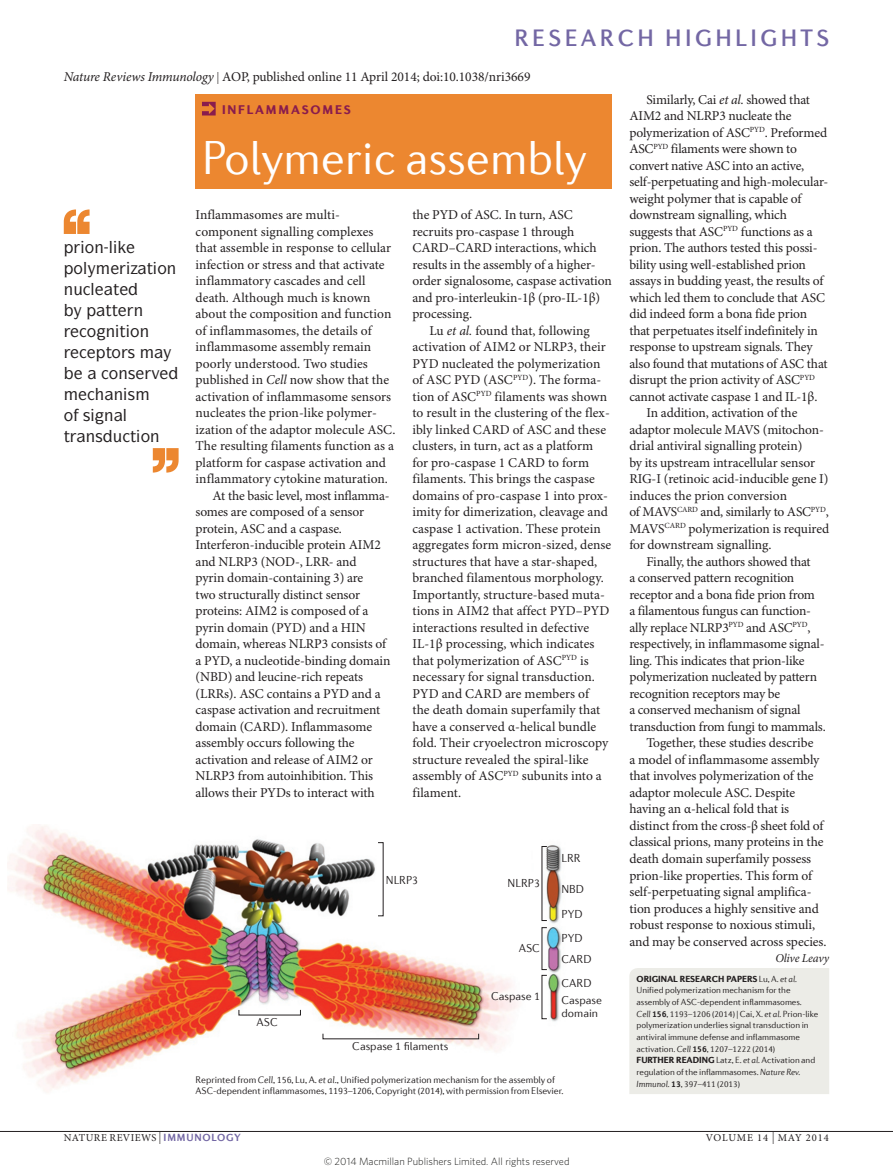
<style>
.page{position:relative;width:893px;height:1174px;background:#fff}
.page>*{position:absolute;margin:0;border:0;box-sizing:border-box;transform-origin:0 0}
.title-large{font:300 48px "Diverda Sans Com";color:#fff}
.sectionheader{font:500 24px "Diverda Sans Com";letter-spacing:.14em;color:#7367a4}
.pulloutquote{font:500 16.5px "ITC Symbol Std";color:#231f20}
.bodyindent{font:13.5px/16.5px "Minion Pro";letter-spacing:-.005em;color:#231f20}
.bodyfirst{font:13.5px/16.5px "Minion Pro";letter-spacing:.005em;color:#231f20}
.ministrap{font:900 12.75px "Diverda Sans Com";letter-spacing:.14em;color:#891c4d}
.author{font:italic 12px "Minion Pro";letter-spacing:-.01em;color:#231f20}
.t1{font:300 11.7px/24.9px "Diverda Sans Com";color:#231f20}
.t2{font:11.7px "Diverda Sans Com Light 2";color:#231f20}
.t3{font:300 10.5px "Whitney";color:#1d1d1b}
.t4{font:10.5px "Minion Pro";letter-spacing:.045em;color:#231f20}
.t5{font:10.5px "Minion Pro";letter-spacing:.085em;color:#231f20}
.creditstyle{font:300 9.75px/11.2px "Diverda Sans Com";letter-spacing:-.005em;color:#231f20}
.webbody{font:300 9px/11.7px "Diverda Sans Com";letter-spacing:-.005em;color:#231f20}
.s1{font-style:italic}
.s2{font-size:12px}
.s3{font-weight:900}
.s4{font-weight:700}
.s5{font-family:"Diverda Sans Com";font-weight:700;color:#7367a4}
</style>
<div class="page">
<svg style="left:153px;top:448px;width:26px;height:24px"></svg>
<svg style="left:64px;top:209px;width:26px;height:25px"></svg>
<img style="left:7px;top:826px;width:555px;height:266px">
<hr style="left:0;top:1131px;width:893px;height:1px;background:#231f20">
<div style="left:196px;top:94px;width:416px;height:95px;background:#ec8730"></div>
<svg style="left:202px;top:102px;width:14px;height:13px"></svg>
<div style="left:629px;top:968px;width:200px;height:126px;background:#ecece7"></div>
<p class="sectionheader" style="left:514px;top:24px;width:316px">RESEARCH HIGHLIGHTS</p>
<p class="bodyindent" style="left:64px;top:69px;width:468px"><span class="s1">Nature Reviews Immunology</span> <span class="s2">|</span> AOP, published online 11 April 2014; doi:10.1038/nri3669</p>
<p class="pulloutquote" style="left:85px;top:236px;width:30px">□■●</p>
<p class="pulloutquote" style="left:147px;top:257px;width:31px">▼□■</p>
<p class="pulloutquote" style="left:64px;top:278px;width:57px">■◆● ▼</p>
<p class="pulloutquote" style="left:106px;top:299px;width:39px">▼▼ ■</p>
<p class="pulloutquote" style="left:87px;top:320px;width:64px">□ ■▼□■</p>
<p class="pulloutquote" style="left:106px;top:341px;width:31px">▼□ ▲</p>
<p class="pulloutquote" style="left:109px;top:362px;width:52px">□■▲ ❖</p>
<p class="pulloutquote" style="left:64px;top:404px;width:65px">□ ▲■●</p>
<p class="pulloutquote" style="left:64px;top:425px;width:97px">▼ ■▲ ◆▼□■</p>
<p class="ministrap" style="left:222px;top:102px;width:130px">INFLAMMASOMES</p>
<p class="title-large" style="left:202px;top:130px;width:386px">Polymeric assembly</p>
<p class="bodyfirst" style="left:196px;top:207px;width:201px">Inflammasomes are multi&shy;component signalling complexes that assemble in response to cellular infection or stress and that activate inflammatory cascades and cell death. Although much is known about the composition and function of inflammasomes, the details of inflammasome assembly remain poorly understood. Two studies published in <span class="s1">Cell</span> now show that the activation of inflammasome sensors nucleates the prion-like polymer&shy;ization of the adaptor molecule ASC.<br>The resulting filaments function as a platform for caspase activation and inflammatory cytokine maturation.</p>
<p class="bodyindent" style="left:196px;top:488px;width:196px;text-indent:17px">At the basic level, most inflamma&shy;somes are composed of a sensor protein, ASC and a caspase.<br>Interferon-inducible protein AIM2 and NLRP3 (NOD-, LRR- and<br>pyrin domain-containing 3) are<br>two structurally distinct sensor proteins: AIM2 is composed of a pyrin domain (PYD) and a HIN domain, whereas NLRP3 consists of a PYD, a nucleotide-binding domain (NBD) and leucine-rich repeats (LRRs). ASC contains a PYD and a caspase activation and recruitment domain (CARD). Inflammasome assembly occurs following the activation and release of AIM2 or<br>NLRP3 from autoinhibition. This allows their PYDs to interact with</p>
<p class="bodyindent" style="left:412px;top:207px;width:201px">the PYD of ASC. In turn, ASC recruits pro-caspase 1 through<br>CARD–CARD interactions, which results in the assembly of a higher&shy;order signalosome, caspase activation and pro-interleukin‑1β (pro-IL‑1β) processing.</p>
<p class="bodyindent" style="left:412px;top:323px;width:200px;text-indent:17px">Lu <span class="s1">et al.</span> found that, following activation of AIM2 or NLRP3, their PYD nucleated the polymerization of ASC PYD (ASC<sup>PYD</sup>). The forma&shy;tion of ASC<sup>PYD</sup> filaments was shown to result in the clustering of the flex&shy;ibly linked CARD of ASC and these clusters, in turn, act as a platform for pro-caspase 1 CARD to form filaments. This brings the caspase domains of pro-caspase 1 into prox&shy;imity for dimerization, cleavage and caspase 1 activation. These protein aggregates form micron-sized, dense structures that have a star-shaped, branched filamentous morphology.<br>Importantly, structure-based muta&shy;tions in AIM2 that affect PYD–PYD interactions resulted in defective IL‑1β processing, which indicates that polymerization of ASC<sup>PYD</sup> is necessary for signal transduction.<br>PYD and CARD are members of<br>the death domain superfamily that have a conserved α-helical bundle fold. Their cryoelectron microscopy structure revealed the spiral-like assembly of ASC<sup>PYD</sup> subunits into a filament.</p>
<p class="t1" style="left:257px;top:1009px;width:23px">ASC</p>
<p class="t1" style="left:386px;top:867px;width:34px">NLRP3</p>
<p class="t2" style="left:352px;top:1039px;width:97px">Caspase 1 filaments</p>
<p class="t1" style="left:508px;top:871px;width:34px">NLRP3</p>
<p class="t1" style="left:519px;top:935px;width:23px">ASC</p>
<p class="t1" style="left:491px;top:983px;width:50px">Caspase 1</p>
<p class="t1" style="left:561px;top:845px;width:21px">LRR</p>
<p class="t1" style="left:561px;top:876px;width:24px">NBD<br>PYD<br>PYD</p>
<p class="t1" style="left:561px;top:947px;width:32px;line-height:24px">CARD<br>CARD</p>
<p class="t1" style="left:561px;top:994px;width:42px;line-height:12.5px">Caspase domain</p>
<p class="creditstyle" style="left:196px;top:1073px;width:369px">Reprinted from <span class="s1">Cell</span>, 156, Lu, A. <span class="s1">et al</span>., Unified polymerization mechanism for the assembly of<br>ASC-dependent inflammasomes, 1193–1206, Copyright (2014), with permission from Elsevier.</p>
<p class="bodyindent" style="left:629px;top:92px;width:200px;text-indent:17px">Similarly, Cai <span class="s1">et al.</span> showed that AIM2 and NLRP3 nucleate the polymerization of ASC<sup>PYD</sup>. Preformed ASC<sup>PYD</sup> filaments were shown to convert native ASC into an active, self-perpetuating and high-molecular&shy;weight polymer that is capable of downstream signalling, which suggests that ASC<sup>PYD</sup> functions as a prion. The authors tested this possi&shy;bility using well-established prion assays in budding yeast, the results of which led them to conclude that ASC did indeed form a bona fide prion that perpetuates itself indefinitely in response to upstream signals. They also found that mutations of ASC that disrupt the prion activity of ASC<sup>PYD </sup>cannot activate caspase 1 and IL‑1β.</p>
<p class="bodyindent" style="left:629px;top:405px;width:201px;text-indent:17px">In addition, activation of the adaptor molecule MAVS (mitochon&shy;drial antiviral signalling protein)<br>by its upstream intracellular sensor RIG-I (retinoic acid-inducible gene I) induces the prion conversion<br>of MAVS<sup>CARD</sup> and, similarly to ASC<sup>PYD</sup>, MAVS<sup>CARD</sup> polymerization is required for downstream signalling.</p>
<p class="bodyindent" style="left:629px;top:554px;width:198px;text-indent:17px">Finally, the authors showed that<br>a conserved pattern recognition receptor and a bona fide prion from<br>a filamentous fungus can function&shy;ally replace NLRP3<sup>PYD</sup> and ASC<sup>PYD</sup>, respectively, in inflammasome signal&shy;ling. This indicates that prion-like polymerization nucleated by pattern recognition receptors may be<br>a conserved mechanism of signal transduction from fungi to mammals.</p>
<p class="bodyindent" style="left:629px;top:735px;width:199px;text-indent:17px">Together, these studies describe<br>a model of inflammasome assembly that involves polymerization of the adaptor molecule ASC. Despite having an α-helical fold that is distinct from the cross-β sheet fold of classical prions, many proteins in the death domain superfamily possess prion-like properties. This form of self-perpetuating signal amplifica&shy;tion produces a highly sensitive and robust response to noxious stimuli, and may be conserved across species.</p>
<p class="author" style="left:775px;top:951px;width:55px">Olive Leavy</p>
<p class="webbody" style="left:637px;top:972px;width:183px"><span class="s3">ORIGINAL RESEARCH PAPERS</span> Lu, A. <span class="s1">et al.<br></span>Unified polymerization mechanism for the assembly of ASC-dependent inflammasomes.<br><span class="s1">Cell</span> <span class="s4">156</span>, 1193–1206 (2014) | Cai, X. <span class="s1">et al.</span> Prion-like polymerization underlies signal transduction in antiviral immune defense and inflammasome activation. <span class="s1">Cell</span> <span class="s4">156</span>, 1207–1222 (2014)</p>
<p class="webbody" style="left:637px;top:1054px;width:180px"><span class="s3">FURTHER READING</span> Latz, E. <span class="s1">et al.</span> Activation and regulation of the inflammasomes. <span class="s1">Nature Rev.<br>Immunol.</span> <span class="s4">13</span>, 397–411 (2013)</p>
<p class="t4" style="left:64px;top:1131px;width:179px">NATURE REVIEWS <span class="s2">|</span> <span class="s5">IMMUNOLOGY</span></p>
<p class="t5" style="left:706px;top:1131px;width:125px">VOLUME 14 <span class="s2">|</span> MAY 2014</p>
<p class="t3" style="left:324px;top:1154px;width:247px">© 2014 Macmillan Publishers Limited. All rights reserved</p>
</div>
